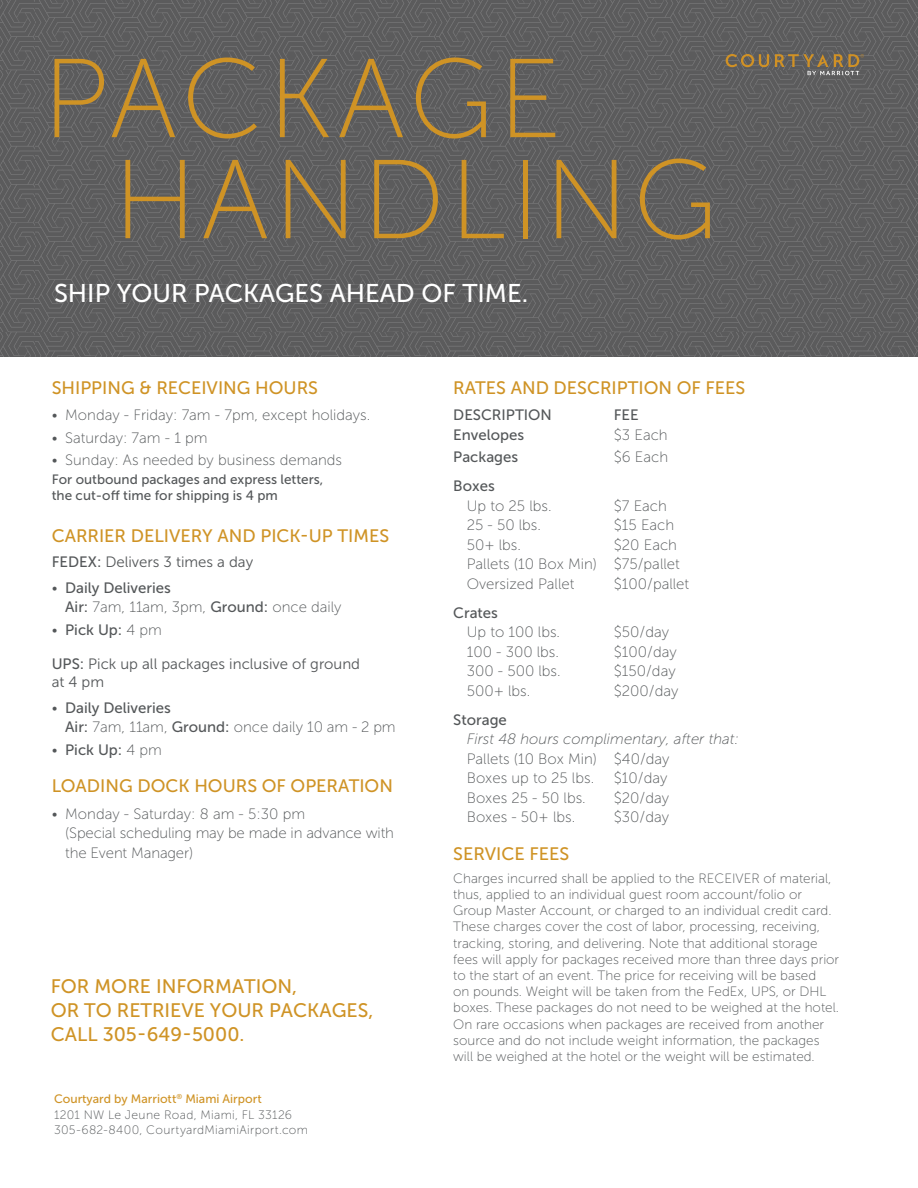
<style>
.page{position:relative;width:918px;height:1188px;background:#fff}
.page>*{position:absolute;margin:0;border:0;box-sizing:border-box;transform-origin:0 0}
.t1{font:111.9px/101.1px "Museo Sans 100";letter-spacing:.04em;color:#cf9325}
.subheads{font:25.5px "Museo Sans 500";color:#fff}
.t2{font:19.5px/24px "Museo Sans 500";color:#cf9325}
.subheads-2{font:18px "Museo Sans 500";color:#cf9325}
.bullets{font:15px/19.5px "Museo Sans 100";color:#545759}
.bullets-2{font:15px/19.5px "Museo Sans 500";color:#545759}
.body{font:15px/18px "Museo Sans 300";color:#545759}
.body-2{font:13.5px/16.2px "Museo Sans 100";color:#545759}
.body-3{font:13.5px/16.2px "Museo Sans 500";color:#545759}
.t3{font:12.15px "Museo Sans 100";letter-spacing:.03em;color:#545759}
.t4{font:12.15px "Museo Sans 500";color:#cf9325}
.s1{font-family:"Museo Sans 500"}
.s2{font-family:"Museo Sans 100"}
.s3{font-style:italic}
</style>
<div class="page">
<svg style="left:0;top:0;width:918px;height:356px;background:#5f5f60"></svg>
<svg style="left:726px;top:54px;width:43px;height:13px"></svg>
<svg style="left:775px;top:54px;width:89px;height:21px;background:#7b6f5a"></svg>
<p class="t1" style="left:113px;top:49px;width:606px;text-indent:-71px">PACKAGE<br>HANDLING</p>
<p class="subheads" style="left:54px;top:279px;width:476px">SHIP YOUR PACKAGES AHEAD OF TIME.</p>
<p class="subheads-2" style="left:52px;top:378px;width:268px">SHIPPING &amp; RECEIVING HOURS</p>
<p class="bullets" style="left:52px;top:406px;width:320px">• Monday - Friday: 7am - 7pm, except holidays.</p>
<p class="bullets" style="left:52px;top:428px;width:157px">• Saturday: 7am - 1 pm</p>
<p class="bullets" style="left:52px;top:450px;width:292px">• Sunday: As needed by business demands</p>
<p class="body-3" style="left:52px;top:471px;width:273px">For outbound packages and express letters, the cut-off time for shipping is 4 pm</p>
<p class="subheads-2" style="left:52px;top:526px;width:339px">CARRIER DELIVERY AND PICK-UP TIMES</p>
<p class="body" style="left:52px;top:553px;width:203px"><span class="s1">FEDEX:</span> Delivers 3 times a day</p>
<p class="bullets-2" style="left:65px;top:578px;width:278px;text-indent:-14px"><span class="s2">•</span> Daily Deliveries<br>Air: <span class="s2">7am, 11am, 3pm,</span> Ground: <span class="s2">once daily</span></p>
<p class="bullets-2" style="left:52px;top:620px;width:112px"><span class="s2">•</span> Pick Up: <span class="s2">4 pm</span></p>
<p class="body" style="left:52px;top:655px;width:310px"><span class="s1">UPS:</span> Pick up all packages inclusive of ground at 4 pm</p>
<p class="bullets" style="left:65px;top:698px;width:332px;text-indent:-14px">• <span class="s1">Daily Deliveries<br>Air:</span> 7am, 11am, <span class="s1">Ground:</span> once daily 10 am - 2 pm</p>
<p class="bullets-2" style="left:52px;top:740px;width:112px"><span class="s2">•</span> Pick Up: <span class="s2">4 pm</span></p>
<p class="subheads-2" style="left:52px;top:776px;width:343px">LOADING DOCK HOURS OF OPERATION</p>
<p class="bullets" style="left:65px;top:804px;width:330px;text-indent:-14px">• Monday - Saturday: 8 am - 5:30 pm<br>(Special scheduling may be made in advance with the Event Manager)</p>
<p class="t2" style="left:51px;top:974px;width:324px">FOR MORE INFORMATION,<br>OR TO RETRIEVE YOUR PACKAGES,<br>CALL 305-649-5000.</p>
<p class="t4" style="left:54px;top:1092px;width:209px">Courtyard by Marriott<sup>®</sup> Miami Airport</p>
<p class="t3" style="left:54px;top:1108px;width:240px">1201 NW Le Jeune Road, Miami, FL 33126</p>
<p class="t3" style="left:54px;top:1124px;width:256px">305-682-8400, CourtyardMiamiAirport.com</p>
<p class="subheads-2" style="left:453px;top:378px;width:294px">RATES AND DESCRIPTION OF FEES</p>
<p class="bullets-2" style="left:453px;top:406px;width:100px">DESCRIPTION</p>
<p class="bullets-2" style="left:614px;top:406px;width:27px">FEE</p>
<p class="bullets-2" style="left:453px;top:425px;width:72px">Envelopes</p>
<p class="bullets" style="left:614px;top:425px;width:56px">$3 Each</p>
<p class="bullets-2" style="left:453px;top:447px;width:66px">Packages</p>
<p class="bullets" style="left:614px;top:447px;width:56px">$6 Each</p>
<p class="bullets" style="left:467px;top:476px;width:86px;text-indent:-14px"><span class="s1">Boxes<br></span>Up to 25 lbs.</p>
<p class="bullets" style="left:614px;top:496px;width:55px">$7 Each</p>
<p class="bullets" style="left:467px;top:515px;width:76px">25 - 50 lbs.</p>
<p class="bullets" style="left:614px;top:515px;width:62px">$15 Each</p>
<p class="bullets" style="left:467px;top:535px;width:56px">50+ lbs.</p>
<p class="bullets" style="left:467px;top:535px;width:215px;text-indent:147px">$20 Each<br>Pallets (10 Box Min) $75/pallet<br>Oversized Pallet</p>
<p class="bullets" style="left:614px;top:574px;width:77px">$100/pallet</p>
<p class="bullets" style="left:467px;top:603px;width:95px;text-indent:-14px"><span class="s1">Crates<br></span>Up to 100 lbs.</p>
<p class="bullets" style="left:614px;top:622px;width:57px">$50/day</p>
<p class="bullets" style="left:467px;top:642px;width:94px">100 - 300 lbs.</p>
<p class="bullets" style="left:614px;top:642px;width:65px">$100/day</p>
<p class="bullets" style="left:467px;top:661px;width:96px">300 - 500 lbs.</p>
<p class="bullets" style="left:614px;top:661px;width:63px">$150/day</p>
<p class="bullets" style="left:467px;top:681px;width:65px">500+ lbs.</p>
<p class="bullets" style="left:614px;top:681px;width:66px">$200/day</p>
<p class="bullets" style="left:467px;top:710px;width:274px;text-indent:-14px"><span class="s1">Storage<br></span><span class="s3">First 48 hours complimentary, after that:<br></span>Pallets (10 Box Min) $40/day<br>Boxes up to 25 lbs.</p>
<p class="bullets" style="left:614px;top:768px;width:55px">$10/day</p>
<p class="bullets" style="left:467px;top:788px;width:121px">Boxes 25 - 50 lbs.</p>
<p class="bullets" style="left:614px;top:788px;width:57px">$20/day</p>
<p class="bullets" style="left:467px;top:807px;width:110px">Boxes - 50+ lbs.</p>
<p class="bullets" style="left:614px;top:807px;width:57px">$30/day</p>
<p class="subheads-2" style="left:453px;top:844px;width:118px">SERVICE FEES</p>
<p class="body-2" style="left:453px;top:870px;width:387px">Charges incurred shall be applied to the RECEIVER of material, thus, applied to an individual guest room account/folio or Group Master Account, or charged to an individual credit card.<br>These charges cover the cost of labor, processing, receiving, tracking, storing, and delivering. Note that additional storage fees will apply for packages received more than three days prior to the start of an event. The price for receiving will be based<br>on pounds. Weight will be taken from the FedEx, UPS, or DHL boxes. These packages do not need to be weighed at the hotel.<br>On rare occasions when packages are received from another source and do not include weight information, the packages will be weighed at the hotel or the weight will be estimated.</p>
</div>
